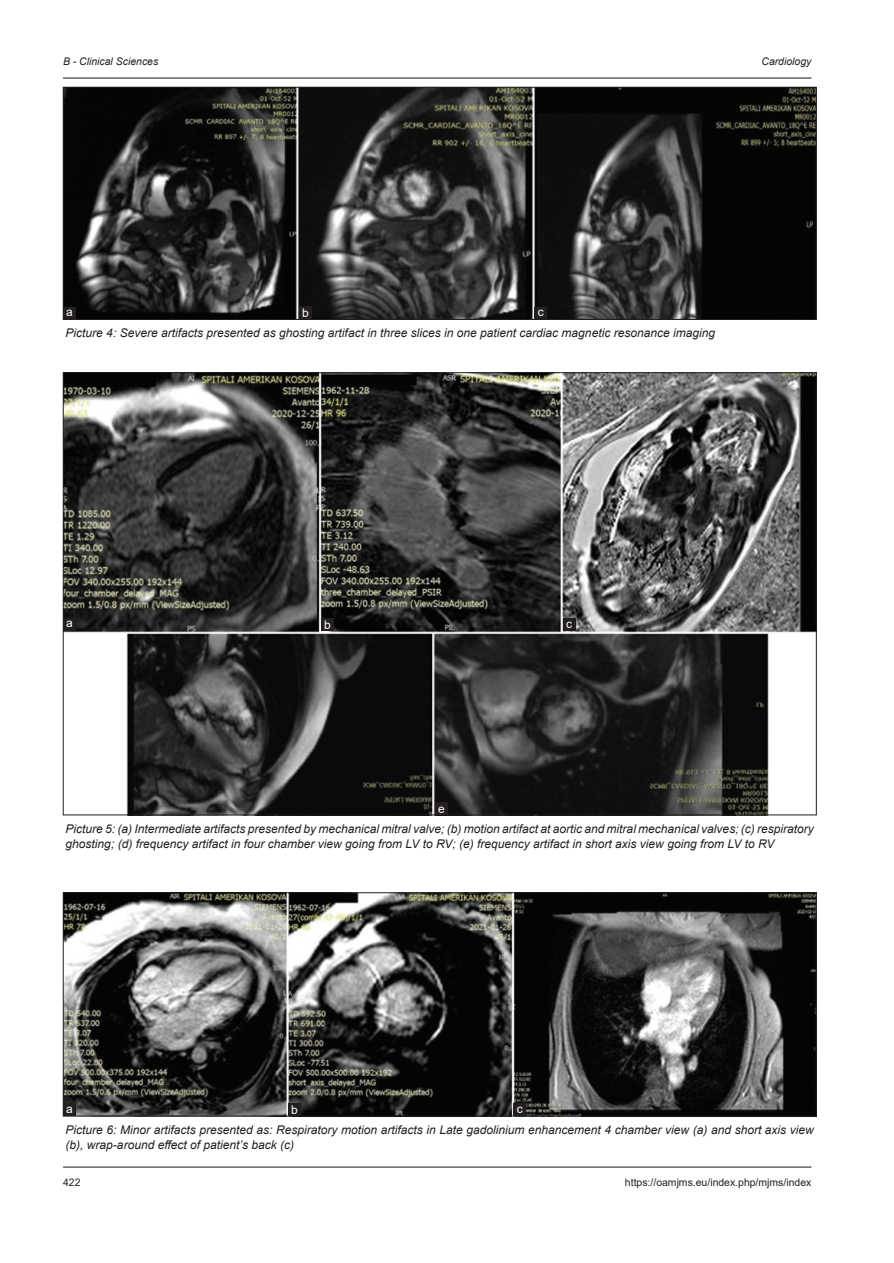
<style>
.page{position:relative;width:894px;height:1263px;background:#fff}
.page>*{position:absolute;margin:0;border:0;box-sizing:border-box;transform-origin:0 0}
.FGC{font:italic 12px/15px "Arial";color:#231f20}
.LABEL{font:12px "Arial";color:#fff}
.t1{font:10.5px "Arial";color:#231f20}
.t2{font:italic 10.5px "Arial";color:#231f20}
</style>
<div class="page">
<hr style="left:63px;top:78px;width:748px;height:1px;background:#231f20">
<hr style="left:63px;top:1166px;width:748px;height:1px;background:#231f20">
<img style="left:65px;top:89px;width:749px;height:229px">
<div style="left:63px;top:87px;width:753px;height:233px;border:1px solid #231f20"></div>
<div style="left:534px;top:307px;width:13px;height:12px;background:#231f20"></div>
<div style="left:299px;top:306px;width:13px;height:13px;background:#231f20"></div>
<div style="left:63px;top:307px;width:13px;height:12px;background:#231f20"></div>
<img style="left:65px;top:374px;width:749px;height:439px">
<div style="left:562px;top:618px;width:13px;height:12px;background:#231f20"></div>
<div style="left:321px;top:618px;width:13px;height:12px;background:#231f20"></div>
<div style="left:63px;top:617px;width:13px;height:13px;background:#231f20"></div>
<img style="left:65px;top:894px;width:749px;height:220px">
<div style="left:63px;top:892px;width:753px;height:224px;border:1px solid #231f20"></div>
<div style="left:513px;top:1103px;width:13px;height:13px;background:#231f20"></div>
<div style="left:288px;top:1103px;width:13px;height:13px;background:#231f20"></div>
<div style="left:63px;top:1103px;width:13px;height:13px;background:#231f20"></div>
<div style="left:435px;top:802px;width:13px;height:12px;background:#231f20"></div>
<p class="t2" style="left:63px;top:54px;width:97px">B - Clinical Sciences</p>
<p class="t2" style="left:761px;top:54px;width:51px">Cardiology</p>
<p class="LABEL" style="left:66px;top:304px;width:8px">a</p>
<p class="LABEL" style="left:302px;top:305px;width:8px">b</p>
<p class="LABEL" style="left:537px;top:304px;width:7px">c</p>
<p class="FGC" style="left:66px;top:326px;width:650px">Picture 4: Severe artifacts presented as ghosting artifact in three slices in one patient cardiac magnetic resonance imaging</p>
<p class="LABEL" style="left:66px;top:615px;width:8px">a</p>
<p class="LABEL" style="left:324px;top:616px;width:8px">b</p>
<p class="LABEL" style="left:566px;top:615px;width:7px">c</p>
<p class="LABEL" style="left:438px;top:800px;width:8px">e</p>
<p class="FGC" style="left:66px;top:821px;width:749px">Picture 5: (a) Intermediate artifacts presented by mechanical mitral valve; (b) motion artifact at aortic and mitral mechanical valves; (c) respiratory ghosting; (d) frequency artifact in four chamber view going from LV to RV; (e) frequency artifact in short axis view going from LV to RV</p>
<p class="LABEL" style="left:66px;top:1100px;width:8px">a</p>
<p class="LABEL" style="left:291px;top:1101px;width:8px">b</p>
<p class="LABEL" style="left:516px;top:1100px;width:7px">c</p>
<p class="FGC" style="left:66px;top:1122px;width:749px">Picture 6: Minor artifacts presented as: Respiratory motion artifacts in Late gadolinium enhancement 4 chamber view (a) and short axis view (b), wrap-around effect of patient’s back (c)</p>
<p class="t1" style="left:63px;top:1175px;width:19px">422</p>
<p class="t1" style="left:624px;top:1175px;width:188px">https://oamjms.eu/index.php/mjms/index</p>
</div>
